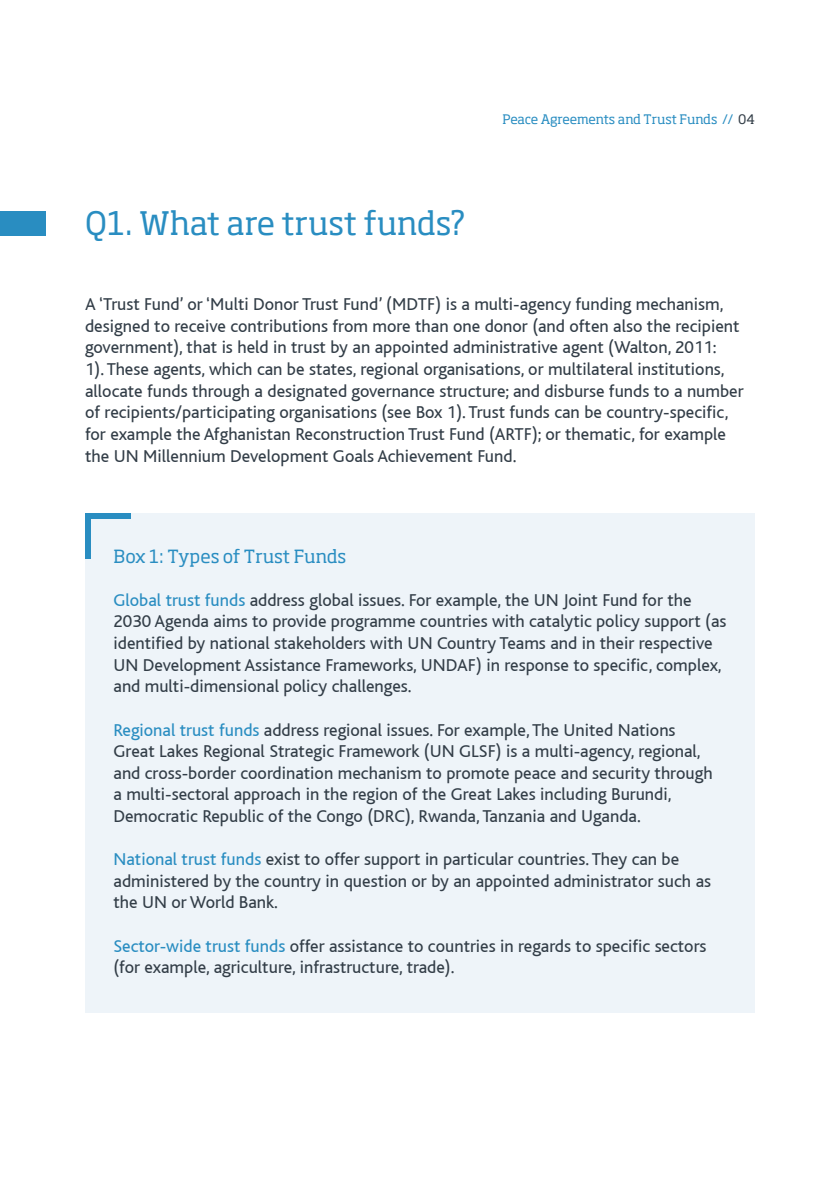
<style>
.page{position:relative;width:840px;height:1191px;background:#fff}
.page>*{position:absolute;margin:0;border:0;box-sizing:border-box;transform-origin:0 0}
.t1{font:32px "Soho Pro";letter-spacing:-.005em;color:#298dc1}
.t2{font:18px/21.6px "Bliss";color:#323d47}
.t3{font:18px "Soho Pro";letter-spacing:-.005em;color:#298dc1}
.t4{font:13px "Soho Pro";letter-spacing:-.01em;color:#298dc1}
.s1{color:#323d47}
.s2{color:#298dc1}
</style>
<div class="page">
<div style="left:85px;top:513px;width:669px;height:499px;background:#eef4f9"></div>
<div style="left:85px;top:513px;width:45px;height:6px;background:#298dc1"></div>
<div style="left:85px;top:513px;width:6px;height:45px;background:#298dc1"></div>
<div style="left:0;top:211px;width:45px;height:24px;background:#298dc1"></div>
<p class="t1" style="left:85px;top:201px;width:382px">Q1. What are trust funds?</p>
<p class="t4" style="left:502px;top:110px;width:254px">Peace Agreements and Trust Funds // <span class="s1">04</span></p>
<p class="t2" style="left:85px;top:294px;width:659px">A ‘Trust Fund’ or ‘Multi Donor Trust Fund’ (MDTF) is a multi-agency funding mechanism, designed to receive contributions from more than one donor (and often also the recipient government), that is held in trust by an appointed administrative agent (Walton, 2011:<br>1). These agents, which can be states, regional organisations, or multilateral institutions, allocate funds through a designated governance structure; and disburse funds to a number of recipients/participating organisations (see Box 1). Trust funds can be country-specific,</p>
<p class="t2" style="left:85px;top:423px;width:642px">for example the Afghanistan Reconstruction Trust Fund (ARTF); or thematic, for example</p>
<p class="t2" style="left:85px;top:445px;width:432px">the UN Millennium Development Goals Achievement Fund.</p>
<p class="t3" style="left:113px;top:543px;width:234px">Box 1: Types of Trust Funds</p>
<p class="t2" style="left:113px;top:589px;width:614px"><span class="s2">Global trust funds</span> address global issues. For example, the UN Joint Fund for the 2030 Agenda aims to provide programme countries with catalytic policy support (as identified by national stakeholders with UN Country Teams and in their respective UN Development Assistance Frameworks, UNDAF) in response to specific, complex, and multi-dimensional policy challenges.</p>
<p class="t2" style="left:113px;top:719px;width:600px"><span class="s2">Regional trust funds</span> address regional issues. For example, The United Nations Great Lakes Regional Strategic Framework (UN GLSF) is a multi-agency, regional, and cross-border coordination mechanism to promote peace and security through a multi-sectoral approach in the region of the Great Lakes including Burundi, Democratic Republic of the Congo (DRC), Rwanda, Tanzania and Uganda.</p>
<p class="t2" style="left:113px;top:848px;width:598px"><span class="s2">National trust funds</span> exist to offer support in particular countries. They can be administered by the country in question or by an appointed administrator such as the UN or World Bank.</p>
<p class="t2" style="left:113px;top:935px;width:594px"><span class="s2">Sector-wide trust funds</span> offer assistance to countries in regards to specific sectors (for example, agriculture, infrastructure, trade).</p>
</div>
